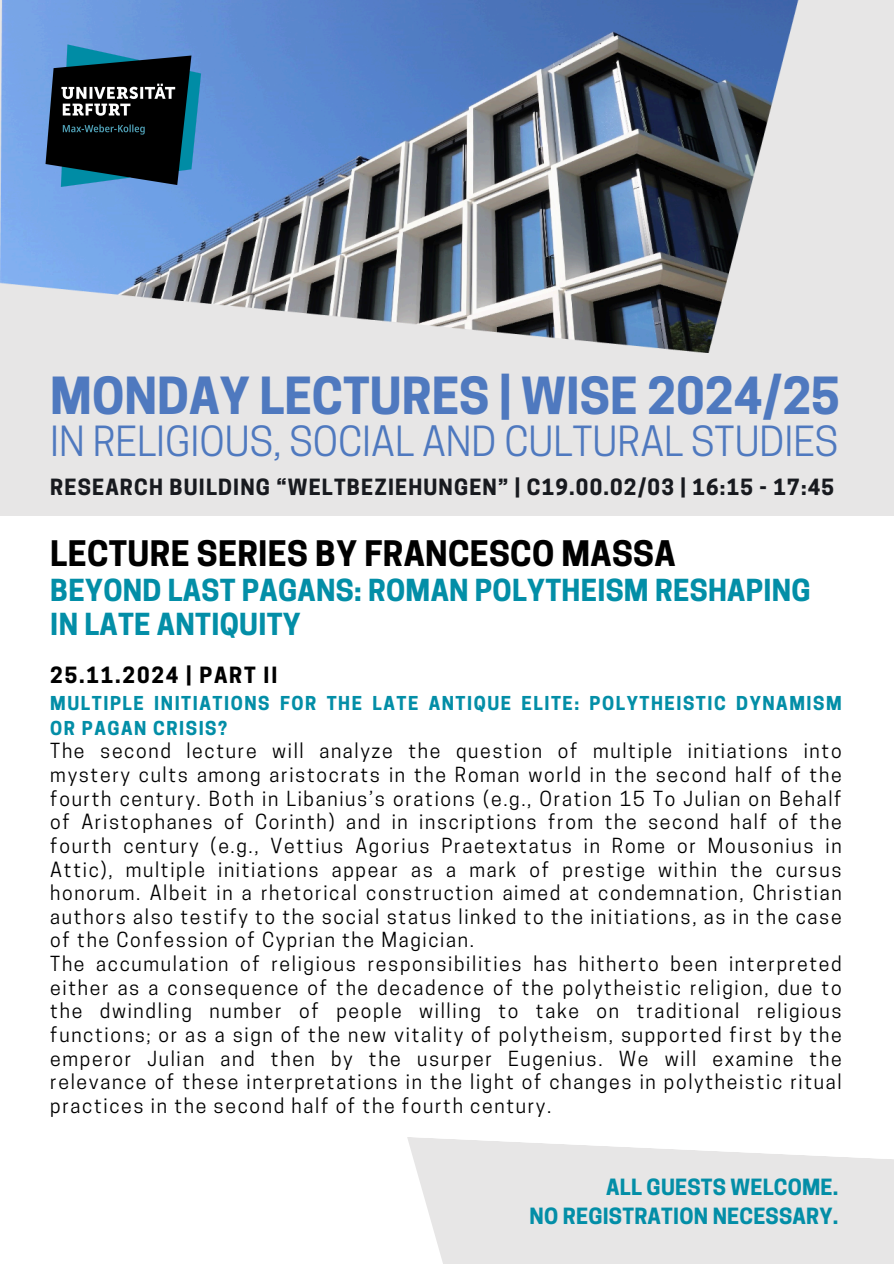
<style>
.page{position:relative;width:894px;height:1264px;background:#fff}
.page>*{position:absolute;margin:0;border:0;box-sizing:border-box;transform-origin:0 0}
.t1{font:700 48px "Cooper Hewitt";color:#4f79bf}
.t2{font:39px "Cooper Hewitt";color:#4f79bf}
.t3{font:700 33px "Cooper Hewitt";letter-spacing:.01em;color:#000}
.t4{font:700 28.5px/33.8px "Cooper Hewitt";letter-spacing:.01em;color:#038ea7}
.t5{font:700 21px "Cooper Hewitt";letter-spacing:.055em;color:#181a1f}
.t6{font:700 21px/29.2px "Cooper Hewitt";letter-spacing:.01em;color:#038ea7;text-align:right}
.t7{font:700 21px "Cooper Hewitt";letter-spacing:.085em;color:#000}
.t8{font:19.5px/23.7px "Cooper Hewitt";letter-spacing:.085em;color:#000}
.t9{font:700 18px/24.8px "Cooper Hewitt";letter-spacing:.085em;color:#038ea7}
</style>
<div class="page">
<div style="left:0;top:0;width:893px;height:515px;background:#e7e6e6"></div>
<img style="left:0;top:0;width:799px;height:353px">
<svg style="left:407px;top:1137px;width:486px;height:126px;fill:#e7e6e6"></svg>
<img style="left:35px;top:20px;width:190px;height:190px">
<h1 class="t1" style="left:50px;top:377px;width:791px">MONDAY LECTURES | WISE 2024/25</h1>
<h1 class="t2" style="left:50px;top:427px;width:789px">IN RELIGIOUS, SOCIAL AND CULTURAL STUDIES</h1>
<h3 class="t5" style="left:50px;top:479px;width:785px">RESEARCH BUILDING “WELTBEZIEHUNGEN” | C19.00.02/03 | 16:15 - 17:45</h3>
<h2 class="t3" style="left:50px;top:541px;width:626px">LECTURE SERIES BY FRANCESCO MASSA</h2>
<h2 class="t4" style="left:50px;top:576px;width:761px">BEYOND LAST PAGANS: ROMAN POLYTHEISM RESHAPING<br>IN LATE ANTIQUITY</h2>
<p class="t7" style="left:50px;top:667px;width:228px">25.11.2024 | PART II</p>
<p class="t9" style="left:50px;top:693px;width:792px">MULTIPLE INITIATIONS FOR THE LATE ANTIQUE ELITE: POLYTHEISTIC DYNAMISM<br>OR PAGAN CRISIS?</p>
<p class="t8" style="left:50px;top:741px;width:792px">The second lecture will analyze the question of multiple initiations into mystery cults among aristocrats in the Roman world in the second half of the fourth century. Both in Libanius’s orations (e.g., Oration 15 To Julian on Behalf of Aristophanes of Corinth) and in inscriptions from the second half of the fourth century (e.g., Vettius Agorius Praetextatus in Rome or Mousonius in Attic), multiple initiations appear as a mark of prestige within the cursus honorum. Albeit in a rhetorical construction aimed at condemnation, Christian authors also testify to the social status linked to the initiations, as in the case of the Confession of Cyprian the Magician.<br>The accumulation of religious responsibilities has hitherto been interpreted either as a consequence of the decadence of the polytheistic religion, due to the dwindling number of people willing to take on traditional religious functions; or as a sign of the new vitality of polytheism, supported first by the emperor Julian and then by the usurper Eugenius. We will examine the relevance of these interpretations in the light of changes in polytheistic ritual practices in the second half of the fourth century.</p>
<h3 class="t6" style="left:529px;top:1174px;width:310px">ALL GUESTS WELCOME.<br>NO REGISTRATION NECESSARY.</h3>
</div>
